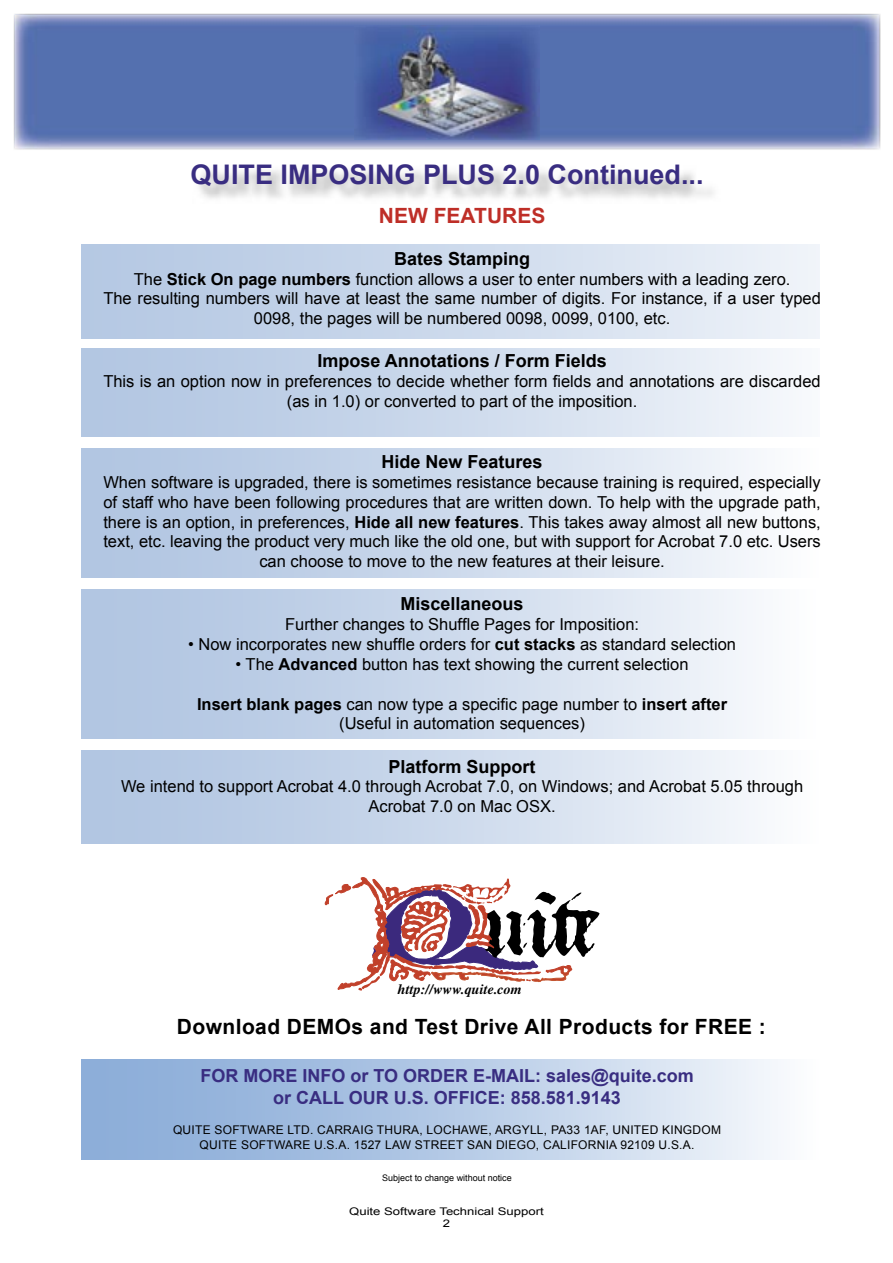
<style>
.page{position:relative;width:893px;height:1263px;background:#fff}
.page>*{position:absolute;margin:0;border:0;box-sizing:border-box;transform-origin:0 0}
.t1{font:700 27px "Arial";color:#392d81}
.t2{font:700 21px "Arial";letter-spacing:.02em;color:#000}
.t3{font:700 21px "Arial";color:#be2e27}
.t4{font:700 18px "Arial";color:#000}
.t5{font:700 18px/21.6px "Arial";color:#392d81;text-align:center}
.t6{font:16.5px/19.8px "Arial";color:#000;text-align:center}
.t7{font:italic 700 14.1px "Times";color:#000}
.t8{font:12px/14.4px "Arial";letter-spacing:.02em;color:#000;text-align:center}
.t9{font:10.5px/12.6px "Arial";color:#000;text-align:center;scale:1.25 1}
.t10{font:9px "Arial";color:#000}
.s1{font-weight:700}
</style>
<div class="page">
<div style="left:81px;top:1059px;width:739px;height:100px;background:linear-gradient(to right,#80a4d5,#f4f7fb)"></div>
<div style="left:81px;top:750px;width:739px;height:93px;background:linear-gradient(to right,#a9bfdf,#f8fafc)"></div>
<div style="left:81px;top:589px;width:739px;height:149px;background:linear-gradient(to right,#a9bfdf,#f8fafc)"></div>
<div style="left:81px;top:448px;width:739px;height:129px;background:linear-gradient(to right,#a9bfdf,#f8fafc)"></div>
<div style="left:81px;top:245px;width:739px;height:93px;background:linear-gradient(to right,#b1c5e1,#edf2f8)"></div>
<img style="left:14px;top:14px;width:866px;height:135px">
<div style="left:81px;top:348px;width:739px;height:88px;background:linear-gradient(to right,#acc2e0,#f3f6fb)"></div>
<svg style="left:325px;top:877px;width:274px;height:114px"></svg>
<img style="left:355px;top:25px;width:184px;height:114px">
<h1 class="t1" style="left:190px;top:157px;width:515px">QUITE IMPOSING PLUS 2.0 Continued...</h1>
<p class="t3" style="left:379px;top:202px;width:168px">NEW FEATURES</p>
<p class="t4" style="left:394px;top:247px;width:138px">Bates Stamping</p>
<p class="t6" style="left:103px;top:269px;width:719px">The <span class="s1">Stick On page numbers</span> function allows a user to enter numbers with a leading zero.<br>The resulting numbers will have at least the same number of digits. For instance, if a user typed<br>0098, the pages will be numbered 0098, 0099, 0100, etc.</p>
<p class="t4" style="left:317px;top:349px;width:291px">Impose Annotations / Form Fields</p>
<p class="t6" style="left:103px;top:372px;width:719px">This is an option now in preferences to decide whether form fields and annotations are discarded (as in 1.0) or converted to part of the imposition.</p>
<p class="t4" style="left:382px;top:450px;width:163px">Hide New Features</p>
<p class="t6" style="left:103px;top:472px;width:719px">When software is upgraded, there is sometimes resistance because training is required, especially of staff who have been following procedures that are written down. To help with the upgrade path, there is an option, in preferences, <span class="s1">Hide all new features</span>. This takes away almost all new buttons, text, etc. leaving the product very much like the old one, but with support for Acrobat 7.0 etc. Users can choose to move to the new features at their leisure.</p>
<p class="t4" style="left:401px;top:592px;width:125px">Miscellaneous</p>
<p class="t6" style="left:285px;top:615px;width:356px">Further changes to Shuffle Pages for Imposition:</p>
<p class="t6" style="left:188px;top:634px;width:549px">• Now incorporates new shuffle orders for <span class="s1">cut stacks</span> as standard selection</p>
<p class="t6" style="left:236px;top:654px;width:455px">• The <span class="s1">Advanced</span> button has text showing the current selection</p>
<p class="t6" style="left:197px;top:694px;width:532px"><span class="s1">Insert blank pages</span> can now type a specific page number to <span class="s1">insert after </span>(Useful in automation sequences)</p>
<p class="t4" style="left:389px;top:754px;width:149px">Platform Support</p>
<p class="t6" style="left:121px;top:777px;width:684px">We intend to support Acrobat 4.0 through Acrobat 7.0, on Windows; and Acrobat 5.05 through<br>Acrobat 7.0 on Mac OSX.</p>
<p class="t7" style="left:398px;top:981px;width:126px">http://www.quite.com</p>
<p class="t2" style="left:177px;top:1013px;width:590px">Download DEMOs and Test Drive All Products for FREE :</p>
<p class="t5" style="left:200px;top:1066px;width:495px">FOR MORE INFO or TO ORDER E-MAIL: sales@quite.com or CALL OUR U.S. OFFICE: 858.581.9143</p>
<p class="t8" style="left:173px;top:1123px;width:549px">QUITE SOFTWARE LTD. CARRAIG THURA, LOCHAWE, ARGYLL, PA33 1AF, UNITED KINGDOM<br>QUITE SOFTWARE U.S.A. 1527 LAW STREET SAN DIEGO, CALIFORNIA 92109 U.S.A.</p>
<p class="t10" style="left:382px;top:1172px;width:131px">Subject to change without notice</p>
<p class="t9" style="left:349px;top:1205px;width:157px">Quite Software Technical Support<br>2</p>
</div>
